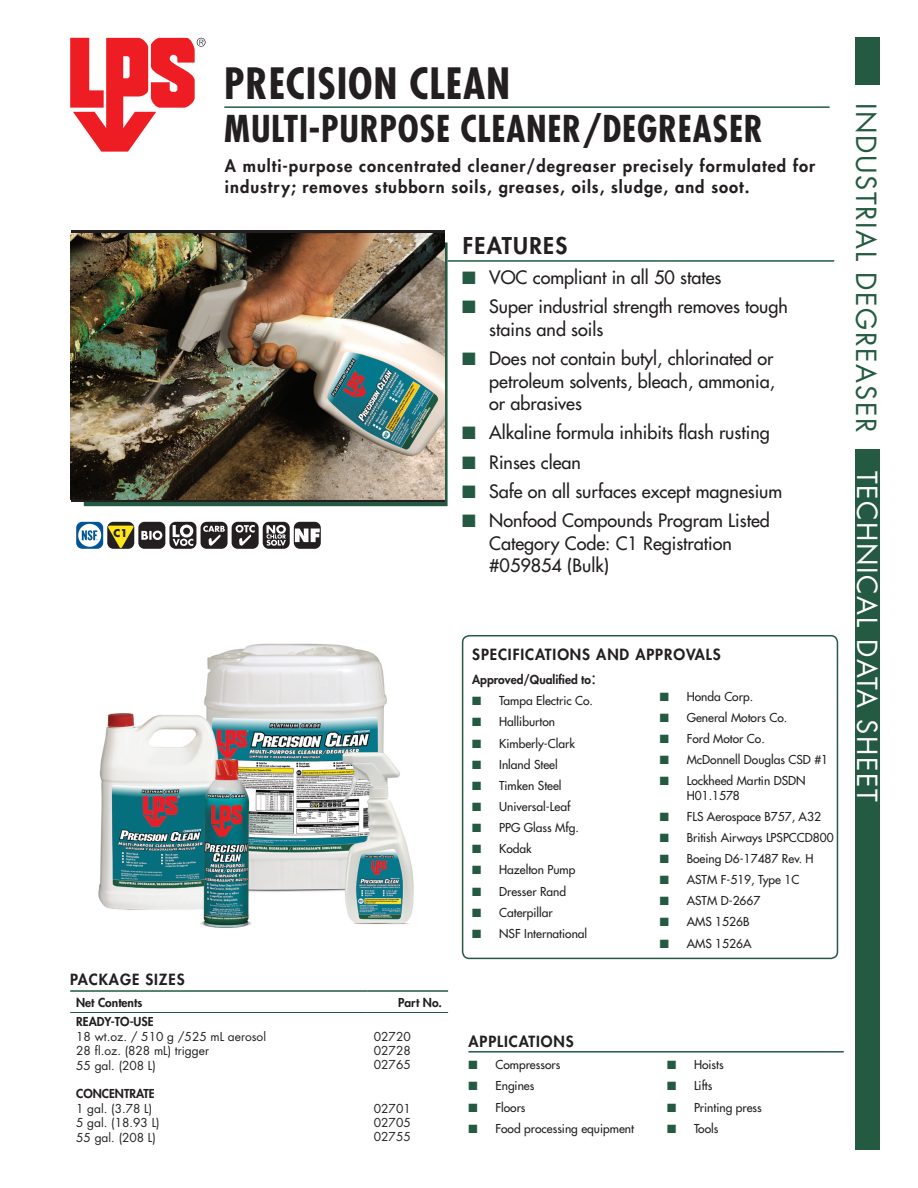
<style>
.page{position:relative;width:918px;height:1188px;background:#fff}
.page>*{position:absolute;margin:0;border:0;box-sizing:border-box;transform-origin:0 0}
.t1{font:700 condensed 42px "Futura";letter-spacing:.02em;color:#231f20}
.t2{font:700 condensed 36px "Futura";letter-spacing:.02em;color:#231f20}
.t3{font:27px "Futura";letter-spacing:.06em;color:#235a41}
.t4{font:27px "Futura";letter-spacing:.06em;color:#fff}
.t5{font:800 22.5px "Futura";letter-spacing:.06em;color:#231f20}
.t6{font:18px/22.5px "Futura";color:#231f20}
.Description{font:800 16.5px/21px "Futura";letter-spacing:.06em;color:#231f20}
.Section_Header{font:800 15px "Futura";letter-spacing:.06em;color:#231f20}
.t7{font:12px/14.4px "Futura";color:#231f20}
.Package_Size{font:12px "Futura";color:#231f20}
.PackSize{font:800 12px "Futura";color:#231f20}
.t8{font:700 10.5px "Futura";color:#231f20}
.s1{color:#235a41}
.s2{font-weight:400;font-size:18px}
</style>
<div class="page">
<svg style="left:70px;top:38px;width:136px;height:114px"></svg>
<hr style="left:224px;top:106px;width:606px;height:2px;background:#235a41">
<div style="left:855px;top:38px;width:25px;height:1112px;background:#235a41"></div>
<div style="left:850px;top:86px;width:33px;height:363px;background:#fff"></div>
<svg style="left:84px;top:242px;width:364px;height:264px;background:#375948"></svg>
<hr style="left:448px;top:260px;width:386px;height:2px;background:#235a41">
<img style="left:71px;top:233px;width:373px;height:267px">
<div style="left:462px;top:635px;width:376px;height:324px;border:2px solid #235a41;border-radius:7px"></div>
<img style="left:98px;top:643px;width:316px;height:285px">
<hr style="left:70px;top:990px;width:298px;height:2px;background:#235a41">
<hr style="left:368px;top:990px;width:80px;height:2px;background:#235a41">
<hr style="left:70px;top:1012px;width:298px;height:1px;background:#235a41">
<hr style="left:368px;top:1012px;width:80px;height:1px;background:#235a41">
<hr style="left:468px;top:1051px;width:376px;height:2px;background:#235a41">
<div style="left:76px;top:522px;width:27px;height:27px;background:#005595;border-radius:6px"></div>
<svg style="left:78px;top:524px;width:23px;height:23px"></svg>
<svg style="left:107px;top:522px;width:27px;height:27px"></svg>
<svg style="left:108px;top:526px;width:25px;height:22px"></svg>
<div style="left:138px;top:522px;width:27px;height:27px;background:#231f20;border-radius:6px"></div>
<svg style="left:141px;top:531px;width:21px;height:9px"></svg>
<svg style="left:169px;top:522px;width:27px;height:27px"></svg>
<svg style="left:173px;top:525px;width:20px;height:21px"></svg>
<div style="left:201px;top:522px;width:27px;height:27px;background:#231f20;border-radius:6px"></div>
<svg style="left:203px;top:526px;width:22px;height:20px"></svg>
<div style="left:232px;top:522px;width:27px;height:27px;background:#231f20;border-radius:6px"></div>
<svg style="left:236px;top:525px;width:19px;height:21px"></svg>
<div style="left:263px;top:522px;width:27px;height:27px;background:#231f20;border-radius:6px"></div>
<svg style="left:266px;top:525px;width:20px;height:21px"></svg>
<div style="left:294px;top:522px;width:27px;height:27px;background:#231f20;border-radius:6px"></div>
<svg style="left:295px;top:529px;width:25px;height:13px"></svg>
<p class="t8" style="left:114px;top:526px;width:16px">C1</p>
<p class="Section_Header" style="left:70px;top:970px;width:116px">PACKAGE SIZES</p>
<p class="t1" style="left:224px;top:57px;width:287px">PRECISION CLEAN</p>
<p class="t2" style="left:224px;top:107px;width:540px">MULTI-PURPOSE CLEANER/DEGREASER</p>
<p class="t3" style="left:883px;top:103px;width:331px;rotate:90deg">INDUSTRIAL DEGREASER</p>
<p class="t4" style="left:884px;top:471px;width:332px;rotate:90deg">TECHNICAL DATA SHEET</p>
<p class="Description" style="left:225px;top:156px;width:592px">A multi-purpose concentrated cleaner/degreaser precisely formulated for industry; removes stubborn soils, greases, oils, sludge, and soot.</p>
<p class="t5" style="left:463px;top:232px;width:106px">FEATURES</p>
<p class="t6" style="left:462px;top:266px;width:261px"><span class="s1">■</span> VOC compliant in all 50 states</p>
<p class="t6" style="left:489px;top:295px;width:300px;text-indent:-27px"><span class="s1">■</span> Super industrial strength removes tough stains and soils</p>
<p class="t6" style="left:489px;top:347px;width:287px;text-align:justify;text-indent:-27px"><span class="s1">■</span> Does not contain butyl, chlorinated or petroleum solvents, bleach, ammonia, or abrasives</p>
<p class="t6" style="left:462px;top:421px;width:309px"><span class="s1">■</span> Alkaline formula inhibits flash rusting</p>
<p class="t6" style="left:462px;top:451px;width:120px"><span class="s1">■</span> Rinses clean</p>
<p class="t6" style="left:462px;top:480px;width:322px"><span class="s1">■</span> Safe on all surfaces except magnesium</p>
<p class="t6" style="left:489px;top:509px;width:282px;text-indent:-27px"><span class="s1">■</span> Nonfood Compounds Program Listed<br>Category Code: C1 Registration #059854 (Bulk)</p>
<p class="Section_Header" style="left:472px;top:644px;width:250px">SPECIFICATIONS AND APPROVALS</p>
<p class="PackSize" style="left:472px;top:672px;width:126px">Approved/Qualified to<span class="s2">:</span></p>
<p class="t7" style="left:472px;top:694px;width:122px"><span class="s1">■</span> Tampa Electric Co.</p>
<p class="t7" style="left:472px;top:715px;width:85px"><span class="s1">■</span> Halliburton</p>
<p class="t7" style="left:472px;top:736px;width:104px"><span class="s1">■</span> Kimberly-Clark</p>
<p class="t7" style="left:472px;top:757px;width:87px"><span class="s1">■</span> Inland Steel</p>
<p class="t7" style="left:472px;top:778px;width:91px"><span class="s1">■</span> Timken Steel</p>
<p class="t7" style="left:472px;top:799px;width:100px"><span class="s1">■</span> Universal-Leaf</p>
<p class="t7" style="left:472px;top:821px;width:108px"><span class="s1">■</span> PPG Glass Mfg.</p>
<p class="t7" style="left:472px;top:842px;width:61px"><span class="s1">■</span> Kodak</p>
<p class="t7" style="left:472px;top:863px;width:105px"><span class="s1">■</span> Hazelton Pump</p>
<p class="t7" style="left:472px;top:884px;width:95px"><span class="s1">■</span> Dresser Rand</p>
<p class="t7" style="left:472px;top:905px;width:82px"><span class="s1">■</span> Caterpillar</p>
<p class="t7" style="left:472px;top:926px;width:117px"><span class="s1">■</span> NSF International</p>
<p class="t7" style="left:660px;top:689px;width:95px"><span class="s1">■</span> Honda Corp.</p>
<p class="t7" style="left:660px;top:710px;width:129px"><span class="s1">■</span> General Motors Co.</p>
<p class="t7" style="left:660px;top:731px;width:107px"><span class="s1">■</span> Ford Motor Co.</p>
<p class="t7" style="left:660px;top:752px;width:170px"><span class="s1">■</span> McDonnell Douglas CSD #1</p>
<p class="t7" style="left:687px;top:774px;width:120px;text-indent:-27px"><span class="s1">■</span> Lockheed Martin DSDN<br>H01.1578</p>
<p class="t7" style="left:660px;top:809px;width:163px"><span class="s1">■</span> FLS Aerospace B757, A32</p>
<p class="t7" style="left:660px;top:830px;width:175px"><span class="s1">■</span> British Airways LPSPCCD800</p>
<p class="t7" style="left:660px;top:851px;width:156px"><span class="s1">■</span> Boeing D6-17487 Rev. H</p>
<p class="t7" style="left:660px;top:873px;width:141px"><span class="s1">■</span> ASTM F-519, Type 1C</p>
<p class="t7" style="left:660px;top:894px;width:102px"><span class="s1">■</span> ASTM D-2667</p>
<p class="t7" style="left:660px;top:915px;width:91px"><span class="s1">■</span> AMS 1526B</p>
<p class="t7" style="left:660px;top:936px;width:93px"><span class="s1">■</span> AMS 1526A</p>
<p class="PackSize" style="left:76px;top:994px;width:68px">Net Contents</p>
<p class="PackSize" style="left:398px;top:994px;width:45px">Part No.</p>
<p class="PackSize" style="left:76px;top:1014px;width:79px">READY-TO-USE</p>
<p class="Package_Size" style="left:76px;top:1029px;width:191px">18 wt.oz. / 510 g /525 mL aerosol</p>
<p class="Package_Size" style="left:76px;top:1043px;width:134px">28 fl.oz. (828 mL) trigger</p>
<p class="Package_Size" style="left:76px;top:1057px;width:81px">55 gal. (208 L)</p>
<p class="PackSize" style="left:76px;top:1086px;width:80px">CONCENTRATE</p>
<p class="Package_Size" style="left:76px;top:1101px;width:78px">1 gal. (3.78 L)</p>
<p class="Package_Size" style="left:76px;top:1115px;width:85px">5 gal. (18.93 L)</p>
<p class="Package_Size" style="left:76px;top:1129px;width:81px">55 gal. (208 L)</p>
<p class="Package_Size" style="left:374px;top:1029px;width:38px">02720</p>
<p class="Package_Size" style="left:374px;top:1043px;width:38px">02728</p>
<p class="Package_Size" style="left:374px;top:1057px;width:38px">02765</p>
<p class="Package_Size" style="left:374px;top:1101px;width:38px">02701</p>
<p class="Package_Size" style="left:374px;top:1115px;width:38px">02705</p>
<p class="Package_Size" style="left:374px;top:1129px;width:38px">02755</p>
<p class="Section_Header" style="left:468px;top:1031px;width:107px">APPLICATIONS</p>
<p class="t7" style="left:468px;top:1058px;width:93px"><span class="s1">■</span> Compressors</p>
<p class="t7" style="left:468px;top:1079px;width:67px"><span class="s1">■</span> Engines</p>
<p class="t7" style="left:468px;top:1100px;width:59px"><span class="s1">■</span> Floors</p>
<p class="t7" style="left:468px;top:1121px;width:167px"><span class="s1">■</span> Food processing equipment</p>
<p class="t7" style="left:667px;top:1058px;width:58px"><span class="s1">■</span> Hoists</p>
<p class="t7" style="left:667px;top:1079px;width:47px"><span class="s1">■</span> Lifts</p>
<p class="t7" style="left:667px;top:1100px;width:96px"><span class="s1">■</span> Printing press</p>
<p class="t7" style="left:667px;top:1121px;width:53px"><span class="s1">■</span> Tools</p>
</div>
